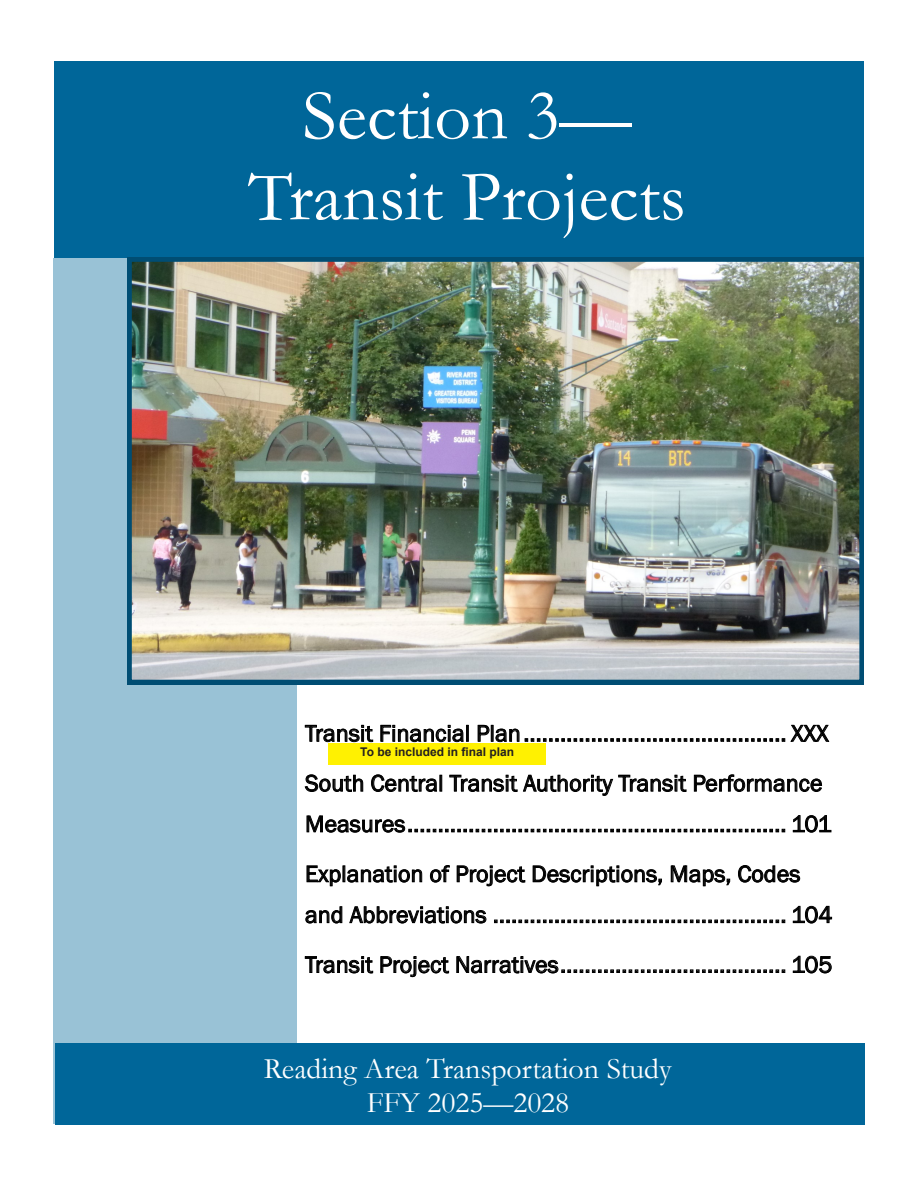
<style>
.page{position:relative;width:918px;height:1188px;background:#fff}
.page>*{position:absolute;margin:0;border:0;box-sizing:border-box;transform-origin:0 0}
.t1{font:72px/81px "Garamond";color:#fff;text-align:center}
.t2{font:29.85px/33.5px "Garamond";color:#fff;text-align:center}
.t3{font:24px/49.8px "Franklin Gothic";color:#000}
.t4{font:700 12px "Arial";color:#231f20}
</style>
<div class="page">
<div style="left:54px;top:61px;width:810px;height:197px;background:#069"></div>
<div style="left:54px;top:258px;width:243px;height:865px;background:#99c2d6"></div>
<img style="left:127px;top:257px;width:737px;height:427px">
<div style="left:55px;top:1043px;width:810px;height:81px;background:#069"></div>
<div style="left:328px;top:743px;width:218px;height:22px;background:#fff101"></div>
<p class="t1" style="left:248px;top:73px;width:439px">Section 3—<br>Transit Projects</p>
<p class="t3" style="left:305px;top:709px;width:525px">Transit Financial Plan ........................................... XXX<br>South Central Transit Authority Transit Performance</p>
<p class="t3" style="left:305px;top:799px;width:528px">Measures .............................................................. 101<br>Explanation of Project Descriptions, Maps, Codes</p>
<p class="t3" style="left:305px;top:890px;width:529px">and Abbreviations ................................................ 104<br>Transit Project Narratives ..................................... 105</p>
<p class="t4" style="left:360px;top:743px;width:155px">To be included in final plan</p>
<p class="t2" style="left:264px;top:1051px;width:409px">Reading Area Transportation Study<br>FFY 2025—2028</p>
</div>
